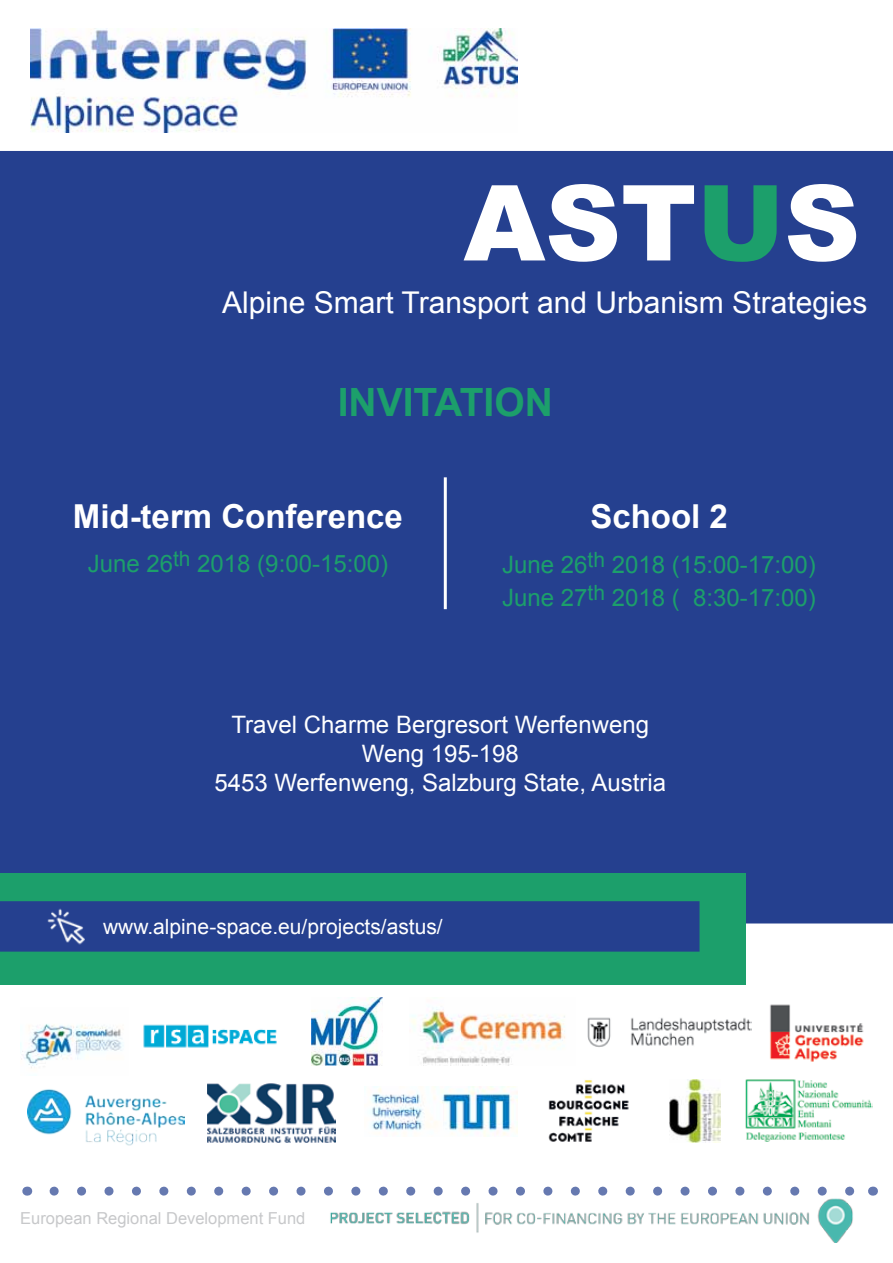
<style>
.page{position:relative;width:893px;height:1263px;background:#fff}
.page>*{position:absolute;margin:0;border:0;box-sizing:border-box;transform-origin:0 0}
.t1{font:900 105px "Arial";color:#fff}
.t2{font:700 39px "Arial";color:#1c9f6b}
.t3{font:700 33px "Arial";color:#fff}
.t4{font:30px "Arial";color:#fff}
.t5{font:24px/28.8px "Arial";color:#fff;text-align:center}
.t6{font:24px/32.4px "Arial";color:#1c9f6b}
.t7{font:21px "Arial";color:#fff}
.t8{font:16.5px "Arial";color:#c7c8ca}
.s1{color:#1c9f6b}
</style>
<div class="page">
<div style="left:0;top:151px;width:893px;height:772px;background:#25408f"></div>
<div style="left:0;top:873px;width:745px;height:112px;background:#1c9f6b"></div>
<hr style="left:444px;top:477px;width:3px;height:132px;background:#fff">
<div style="left:0;top:901px;width:699px;height:51px;background:#25408f"></div>
<img style="left:38px;top:901px;width:61px;height:51px">
<img style="left:20px;top:1024px;width:104px;height:45px">
<img style="left:411px;top:1007px;width:154px;height:58px">
<img style="left:27px;top:1089px;width:157px;height:57px">
<img style="left:770px;top:1004px;width:94px;height:58px">
<img style="left:370px;top:1086px;width:148px;height:51px">
<img style="left:745px;top:1079px;width:128px;height:63px">
<img style="left:143px;top:1024px;width:134px;height:24px">
<img style="left:670px;top:1079px;width:51px;height:64px">
<img style="left:207px;top:1083px;width:129px;height:60px">
<img style="left:548px;top:1080px;width:81px;height:62px">
<img style="left:311px;top:997px;width:72px;height:68px">
<svg style="left:54px;top:1186px;width:801px;height:9px"></svg>
<img style="left:292px;top:1192px;width:586px;height:51px">
<img style="left:31px;top:28px;width:486px;height:104px">
<img style="left:587px;top:1017px;width:165px;height:30px">
<h1 class="t1" style="left:463px;top:147px;width:398px">AST<span class="s1">U</span>S</h1>
<p class="t4" style="left:222px;top:283px;width:647px">Alpine Smart Transport and Urbanism Strategies</p>
<h2 class="t2" style="left:338px;top:376px;width:217px">INVITATION</h2>
<h3 class="t3" style="left:73px;top:495px;width:332px">Mid-term Conference</h3>
<p class="t6" style="left:88px;top:547px;width:302px">June 26<sup>th</sup> 2018 (9:00-15:00)</p>
<h3 class="t3" style="left:590px;top:495px;width:139px">School 2</h3>
<p class="t6" style="left:502px;top:549px;width:315px">June 26<sup>th</sup> 2018 (15:00-17:00)<br>June 27<sup>th</sup> 2018 ( 8:30-17:00)</p>
<p class="t5" style="left:214px;top:710px;width:453px">Travel Charme Bergresort Werfenweng<br>Weng 195-198<br>5453 Werfenweng, Salzburg State, Austria</p>
<p class="t7" style="left:103px;top:912px;width:341px">www.alpine-space.eu/projects/astus/</p>
<p class="t8" style="left:20px;top:1208px;width:287px">European Regional Development Fund</p>
</div>
